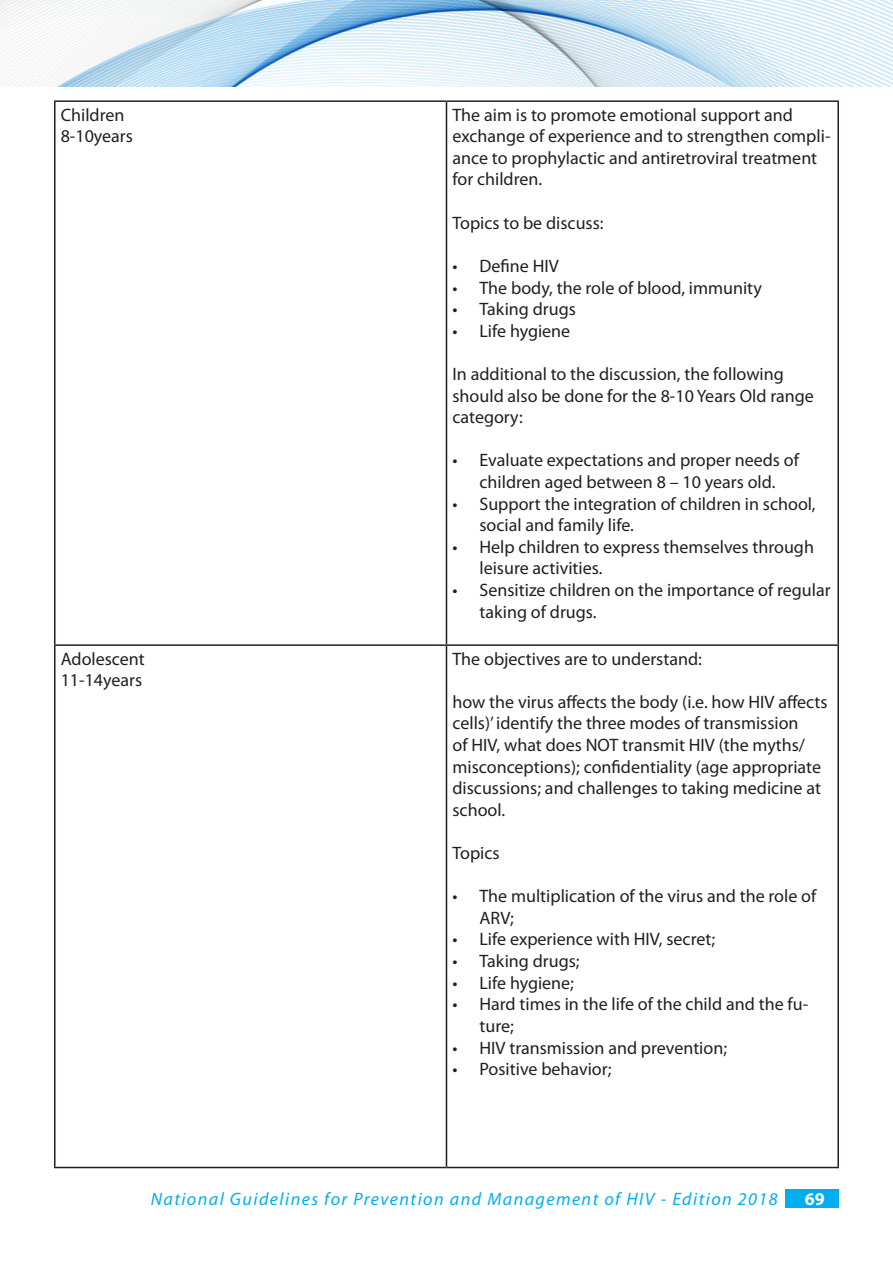
<style>
.page{position:relative;width:893px;height:1263px;background:#fff}
.page>*{position:absolute;margin:0;border:0;box-sizing:border-box;transform-origin:0 0}
.t1{font:18px/21.6px "Myriad Pro";color:#231f20}
.t2{font:italic 18px "Myriad Pro";letter-spacing:.08em;color:#00aeef}
.t3{font:700 18px "Myriad Pro";color:#fff}
</style>
<div class="page">
<svg style="left:0;top:0;width:893px;height:86px"></svg>
<div style="left:786px;top:1189px;width:53px;height:19px;background:#00aeef"></div>
<hr style="left:54px;top:100px;width:392px;height:2px;background:#231f20">
<hr style="left:54px;top:102px;width:2px;height:542px;background:#231f20">
<hr style="left:446px;top:100px;width:393px;height:2px;background:#231f20">
<hr style="left:446px;top:102px;width:1px;height:542px;background:#231f20">
<hr style="left:837px;top:102px;width:2px;height:542px;background:#231f20">
<hr style="left:54px;top:644px;width:392px;height:2px;background:#231f20">
<hr style="left:54px;top:646px;width:2px;height:521px;background:#231f20">
<hr style="left:446px;top:644px;width:393px;height:2px;background:#231f20">
<hr style="left:446px;top:646px;width:1px;height:521px;background:#231f20">
<hr style="left:837px;top:646px;width:2px;height:521px;background:#231f20">
<hr style="left:54px;top:1167px;width:392px;height:1px;background:#231f20">
<hr style="left:446px;top:1167px;width:393px;height:1px;background:#231f20">
<p class="t1" style="left:61px;top:104px;width:65px">Children</p>
<p class="t1" style="left:61px;top:125px;width:74px">8-10years</p>
<p class="t1" style="left:61px;top:647px;width:86px">Adolescent</p>
<p class="t1" style="left:61px;top:669px;width:83px">11-14years</p>
<p class="t1" style="left:452px;top:104px;width:380px">The aim is to promote emotional support and exchange of experience and to strengthen compli&shy;ance to prophylactic and antiretroviral treatment for children.</p>
<p class="t1" style="left:452px;top:212px;width:153px">Topics to be discuss:</p>
<p class="t1" style="left:452px;top:255px;width:108px">• Define HIV</p>
<p class="t1" style="left:452px;top:276px;width:311px">• The body, the role of blood, immunity</p>
<p class="t1" style="left:452px;top:298px;width:125px">• Taking drugs</p>
<p class="t1" style="left:452px;top:320px;width:119px">• Life hygiene</p>
<p class="t1" style="left:452px;top:363px;width:363px">In additional to the discussion, the following should also be done for the 8-10 Years Old range category:</p>
<p class="t1" style="left:452px;top:449px;width:348px;text-align:center">• Evaluate expectations and proper needs of children aged between 8 – 10 years old.</p>
<p class="t1" style="left:479px;top:492px;width:338px;text-indent:-27px">• Support the integration of children in school, social and family life.</p>
<p class="t1" style="left:479px;top:536px;width:336px;text-indent:-27px">• Help children to express themselves through leisure activities.</p>
<p class="t1" style="left:479px;top:579px;width:353px;text-indent:-27px">• Sensitize children on the importance of regular taking of drugs.</p>
<p class="t1" style="left:452px;top:647px;width:251px">The objectives are to understand:</p>
<p class="t1" style="left:452px;top:691px;width:377px">how the virus affects the body (i.e. how HIV affects cells)’ identify the three modes of transmission<br>of HIV, what does NOT transmit HIV (the myths/ misconceptions); confidentiality (age appropriate discussions; and challenges to taking medicine at school.</p>
<p class="t1" style="left:452px;top:842px;width:49px">Topics</p>
<p class="t1" style="left:479px;top:885px;width:338px;text-indent:-27px">• The multiplication of the virus and the role of<br>ARV;</p>
<p class="t1" style="left:452px;top:928px;width:264px">• Life experience with HIV, secret;</p>
<p class="t1" style="left:452px;top:950px;width:129px">• Taking drugs;</p>
<p class="t1" style="left:452px;top:971px;width:123px">• Life hygiene;</p>
<p class="t1" style="left:479px;top:993px;width:330px;text-indent:-27px">• Hard times in the life of the child and the fu&shy;ture;</p>
<p class="t1" style="left:452px;top:1036px;width:276px">• HIV transmission and prevention;</p>
<p class="t1" style="left:452px;top:1058px;width:161px">• Positive behavior;</p>
<p class="t2" style="left:151px;top:1188px;width:628px">National Guidelines for Prevention and Management of HIV - Edition 2018</p>
<p class="t3" style="left:805px;top:1187px;width:21px">69</p>
</div>
